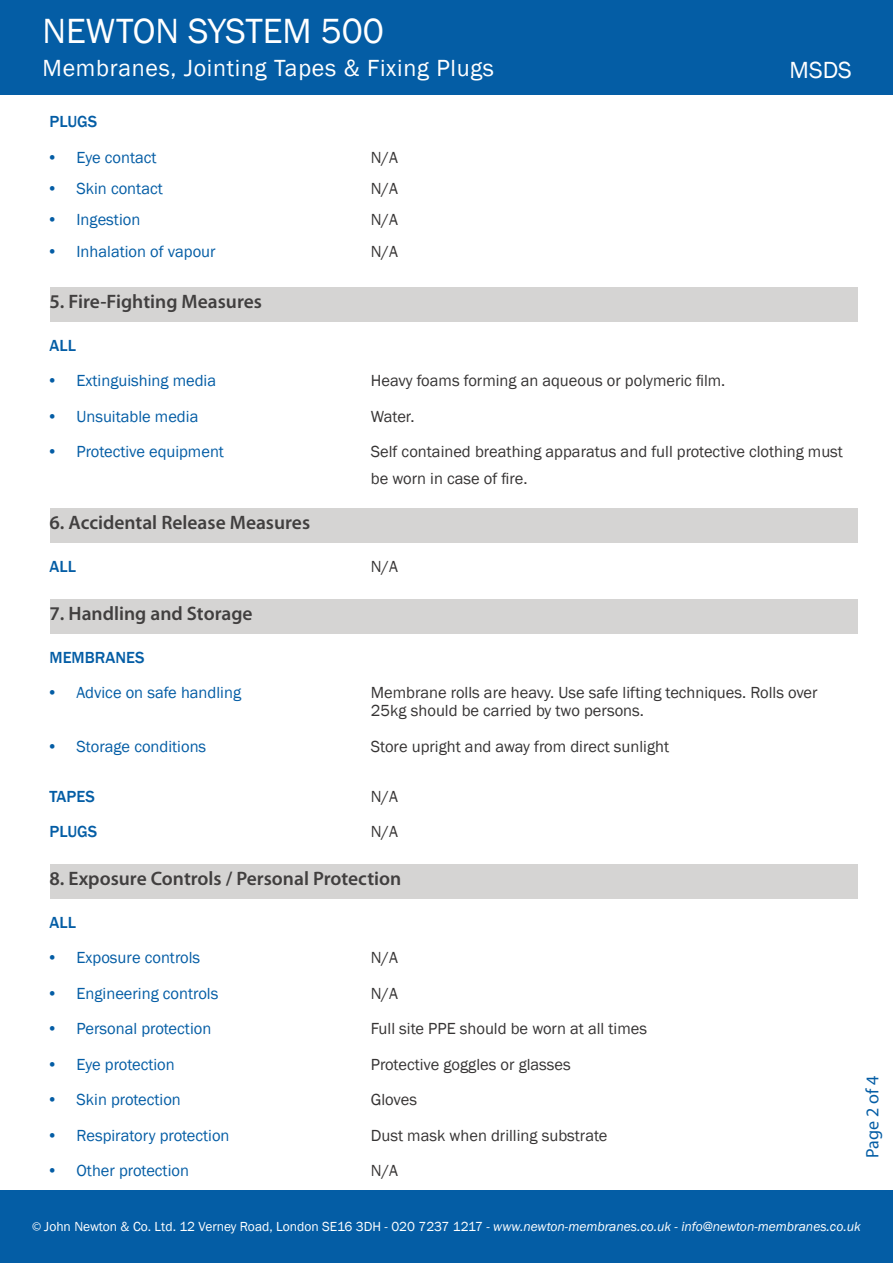
<style>
.page{position:relative;width:893px;height:1263px;background:#fff}
.page>*{position:absolute;margin:0;border:0;box-sizing:border-box;transform-origin:0 0}
.t1{font:36px "Franklin Gothic";color:#fff}
.t2{font:24px "Franklin Gothic";letter-spacing:.03em;color:#fff}
.t3{font:600 19.5px "Myriad Pro";color:#413f3f}
.t4{font:18px "Myriad Pro";color:#045da5}
.t5{font:16.5px/27px "Franklin Gothic";color:#363434}
.t6{font:16.5px "Franklin Gothic";color:#045da5}
.t7{font:500 16.5px "Franklin Gothic";color:#045da5}
.t8{font:13.5px "Franklin Gothic";color:#fff}
.t9{font:condensed 12px "Myriad Pro";letter-spacing:.17em;color:#fff;scale:1.1 1}
.s1{font-family:"Myriad Pro"}
.s2{font-style:italic}
</style>
<div class="page">
<div style="left:0;top:1191px;width:893px;height:72px;background:#045da5"></div>
<div style="left:50px;top:287px;width:807px;height:34px;background:#d5d4d3"></div>
<div style="left:50px;top:509px;width:807px;height:34px;background:#d5d4d3"></div>
<div style="left:50px;top:599px;width:807px;height:34px;background:#d5d4d3"></div>
<div style="left:50px;top:864px;width:807px;height:34px;background:#d5d4d3"></div>
<div style="left:0;top:0;width:893px;height:94px;background:#045da5"></div>
<h1 class="t1" style="left:43px;top:9px;width:343px">NEWTON SYSTEM 500</h1>
<h2 class="t2" style="left:43px;top:53px;width:453px">Membranes, Jointing Tapes &amp; Fixing Plugs</h2>
<h2 class="t2" style="left:789px;top:55px;width:64px">MSDS</h2>
<p class="t7" style="left:50px;top:112px;width:49px">PLUGS</p>
<p class="t6" style="left:47px;top:147px;width:111px">• Eye contact</p>
<p class="t5" style="left:371px;top:144px;width:29px">N/A</p>
<p class="t6" style="left:47px;top:178px;width:118px">• Skin contact</p>
<p class="t5" style="left:371px;top:176px;width:29px">N/A</p>
<p class="t6" style="left:47px;top:210px;width:95px">• Ingestion</p>
<p class="t5" style="left:371px;top:207px;width:29px">N/A</p>
<p class="t6" style="left:47px;top:241px;width:170px">• Inhalation of vapour</p>
<p class="t5" style="left:371px;top:238px;width:29px">N/A</p>
<p class="t3" style="left:50px;top:289px;width:214px">5. Fire-Fighting Measures</p>
<p class="t7" style="left:50px;top:335px;width:28px">ALL</p>
<p class="t6" style="left:47px;top:370px;width:171px">• Extinguishing media</p>
<p class="t5" style="left:371px;top:368px;width:356px">Heavy foams forming an aqueous or polymeric film.</p>
<p class="t6" style="left:47px;top:406px;width:153px">• Unsuitable media</p>
<p class="t5" style="left:371px;top:403px;width:45px">Water.</p>
<p class="t6" style="left:47px;top:441px;width:179px">• Protective equipment</p>
<p class="t5" style="left:371px;top:439px;width:474px">Self contained breathing apparatus and full protective clothing must be worn in case of fire.</p>
<p class="t3" style="left:50px;top:510px;width:262px">6. Accidental Release Measures</p>
<p class="t7" style="left:50px;top:557px;width:28px">ALL</p>
<p class="t5" style="left:371px;top:554px;width:29px">N/A</p>
<p class="t3" style="left:50px;top:601px;width:205px">7. Handling and Storage</p>
<p class="t7" style="left:50px;top:647px;width:96px">MEMBRANES</p>
<p class="t6" style="left:47px;top:683px;width:196px">• Advice on safe handling</p>
<p class="t5" style="left:371px;top:684px;width:448px;line-height:18px">Membrane rolls are heavy. Use safe lifting techniques. Rolls over<br>25kg should be carried by two persons.</p>
<p class="t6" style="left:47px;top:736px;width:161px">• Storage conditions</p>
<p class="t5" style="left:371px;top:733px;width:300px">Store upright and away from direct sunlight</p>
<p class="t7" style="left:50px;top:786px;width:47px">TAPES</p>
<p class="t5" style="left:371px;top:783px;width:29px">N/A</p>
<p class="t7" style="left:50px;top:822px;width:49px">PLUGS</p>
<p class="t5" style="left:371px;top:819px;width:29px">N/A</p>
<p class="t3" style="left:50px;top:866px;width:353px">8. Exposure Controls / Personal Protection</p>
<p class="t7" style="left:50px;top:912px;width:28px">ALL</p>
<p class="t6" style="left:47px;top:948px;width:155px">• Exposure controls</p>
<p class="t5" style="left:371px;top:945px;width:29px">N/A</p>
<p class="t6" style="left:47px;top:983px;width:173px">• Engineering controls</p>
<p class="t5" style="left:371px;top:980px;width:29px">N/A</p>
<p class="t6" style="left:47px;top:1019px;width:166px">• Personal protection</p>
<p class="t5" style="left:371px;top:1016px;width:278px">Full site PPE should be worn at all times</p>
<p class="t6" style="left:47px;top:1054px;width:129px">• Eye protection</p>
<p class="t5" style="left:371px;top:1051px;width:202px">Protective goggles or glasses</p>
<p class="t6" style="left:47px;top:1090px;width:136px">• Skin protection</p>
<p class="t5" style="left:371px;top:1087px;width:48px">Gloves</p>
<p class="t6" style="left:47px;top:1125px;width:184px">• Respiratory protection</p>
<p class="t5" style="left:371px;top:1122px;width:238px">Dust mask when drilling substrate</p>
<p class="t6" style="left:47px;top:1161px;width:144px">• Other protection</p>
<p class="t5" style="left:371px;top:1158px;width:29px">N/A</p>
<p class="t4" style="left:861px;top:1158px;width:83px;rotate:-90deg">Page 2 of 4</p>
<p class="t9" style="left:28px;top:1215px;width:551px">John Newton Ltd Issue 01 May 08 www.newton-membranes.co.uk info@newton-membranes.co.uk</p>
<p class="t8" style="left:32px;top:1218px;width:830px"><span class="s1">©</span> John Newton &amp; Co. Ltd. 12 Verney Road, London SE16 3DH - 020 7237 1217 - <span class="s2">www.newton-membranes.co.uk - info@newton-membranes.co.uk</span></p>
</div>
